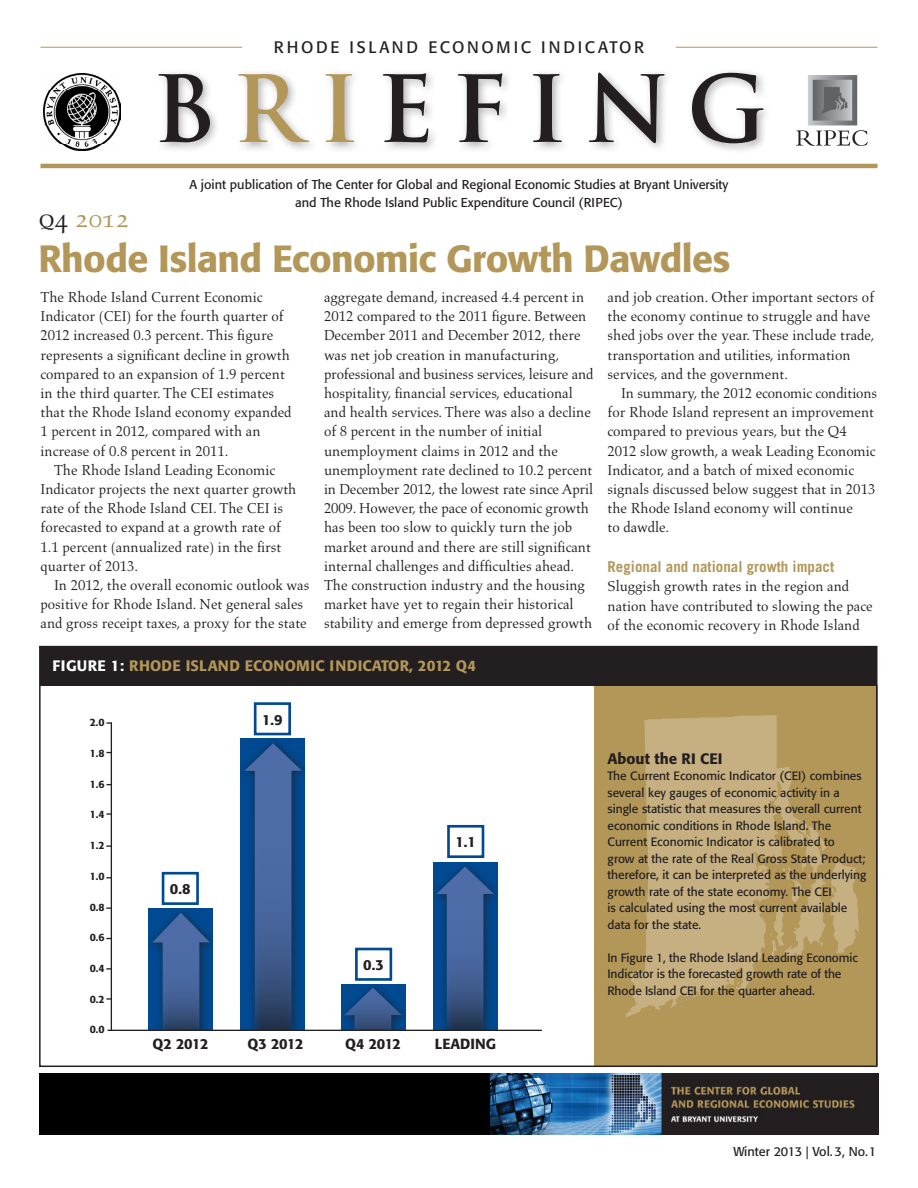
<style>
.page{position:relative;width:918px;height:1188px;background:#fff}
.page>*{position:absolute;margin:0;border:0;box-sizing:border-box;transform-origin:0 0}
.t1{font:700 90px "Trajan Pro";letter-spacing:.2em;color:#231f20}
.t2{font:500 37.5px "Formata";letter-spacing:-.015em;color:#b39759}
.t3{font:27px "Aldus Roman SC";color:#b39759}
.t4{font:16.5px "Formata";letter-spacing:.16em;color:#231f20}
.t5{font:500 15px "Formata";letter-spacing:.015em;color:#b39759}
.body_-_no_indent{font:700 15px "Trade Gothic";color:#b39759}
.t6{font:500 15px "Formata";color:#231f20}
.body_-_no_indent-2{font:14.7px/19.2px "Aldus";color:#231f20}
.t7{font:500 14.55px "Formata";letter-spacing:-.01em;color:#231f20}
.t8{font:12.75px "Formata";color:#231f20}
.t9{font:12px/16.5px "Formata";color:#231f20}
.t10{font:500 10.5px "Formata";color:#231f20}
.s1{color:#b39759}
.s2{color:#231f20}
.s3{color:#fff}
</style>
<div class="page">
<div style="left:339px;top:982px;width:71px;height:72px;background:#231f20;opacity:.75"></div>
<svg style="left:344px;top:988px;width:58px;height:42px;background:#245088"></svg>
<div style="left:431px;top:861px;width:71px;height:179px;background:#231f20;opacity:.75"></div>
<svg style="left:436px;top:867px;width:58px;height:163px;background:#2a548d"></svg>
<div style="left:239px;top:738px;width:72px;height:305px;background:#231f20;opacity:.75"></div>
<svg style="left:244px;top:743px;width:58px;height:287px;background:#2b558e"></svg>
<div style="left:147px;top:907px;width:71px;height:138px;background:#231f20;opacity:.75"></div>
<svg style="left:152px;top:913px;width:58px;height:117px;background:#2a558f"></svg>
<svg style="left:594px;top:686px;width:281px;height:378px;background:#b59a5e"></svg>
<img style="left:626px;top:715px;width:128px;height:303px">
<div style="left:154px;top:68px;width:620px;height:87px;background:#231f20;opacity:.35"></div>
<img style="left:44px;top:73px;width:77px;height:77px">
<hr style="left:40px;top:47px;width:202px;height:1px;background:#b39759">
<hr style="left:40px;top:164px;width:838px;height:4px;background:#b39759">
<hr style="left:676px;top:47px;width:201px;height:1px;background:#b39759">
<img style="left:797px;top:76px;width:71px;height:70px">
<div style="left:40px;top:647px;width:838px;height:39px;background:#231f20"></div>
<hr style="left:111px;top:722px;width:1px;height:308px;background:#231f20">
<div style="left:254px;top:702px;width:37px;height:33px;border:3px solid #014990"></div>
<div style="left:162px;top:872px;width:37px;height:33px;border:3px solid #014990"></div>
<div style="left:146px;top:1031px;width:368px;height:26px;background:#fff"></div>
<hr style="left:108px;top:1030px;width:434px;height:1px;background:#231f20">
<img style="left:490px;top:1073px;width:387px;height:62px">
<div style="left:355px;top:948px;width:37px;height:33px;border:3px solid #014990"></div>
<div style="left:447px;top:825px;width:37px;height:33px;border:3px solid #014990"></div>
<div style="left:40px;top:1073px;width:450px;height:62px;background:#000"></div>
<p class="t4" style="left:274px;top:37px;width:372px">RHODE ISLAND ECONOMIC INDICATOR</p>
<p class="t1" style="left:153px;top:53px;width:616px">B<span class="s1">RI</span>EFING</p>
<p class="t8" style="left:190px;top:177px;width:540px">A joint publication of The Center for Global and Regional Economic Studies at Bryant University</p>
<p class="t8" style="left:295px;top:194px;width:329px">and The Rhode Island Public Expenditure Council (RIPEC)</p>
<p class="t3" style="left:38px;top:203px;width:92px"><span class="s2">q4</span> 2012</p>
<p class="t2" style="left:38px;top:236px;width:694px">Rhode Island Economic Growth Dawdles</p>
<p class="body_-_no_indent-2" style="left:40px;top:288px;width:253px">The Rhode Island Current Economic Indicator (CEI) for the fourth quarter of 2012 increased 0.3 percent. This figure represents a significant decline in growth compared to an expansion of 1.9 percent in the third quarter. The CEI estimates that the Rhode Island economy expanded 1 percent in 2012, compared with an increase of 0.8 percent in 2011.</p>
<p class="body_-_no_indent-2" style="left:40px;top:461px;width:258px;text-indent:14px">The Rhode Island Leading Economic Indicator projects the next quarter growth rate of the Rhode Island CEI. The CEI is forecasted to expand at a growth rate of 1.1 percent (annualized rate) in the first quarter of 2013.</p>
<p class="body_-_no_indent-2" style="left:40px;top:576px;width:270px;text-indent:14px">In 2012, the overall economic outlook was positive for Rhode Island. Net general sales and gross receipt taxes, a proxy for the state</p>
<p class="body_-_no_indent-2" style="left:324px;top:288px;width:271px">aggregate demand, increased 4.4 percent in 2012 compared to the 2011 figure. Between December 2011 and December 2012, there was net job creation in manufacturing, professional and business services, leisure and hospitality, financial services, educational and health services. There was also a decline of 8 percent in the number of initial unemployment claims in 2012 and the unemployment rate declined to 10.2 percent in December 2012, the lowest rate since April 2009. However, the pace of economic growth has been too slow to quickly turn the job market around and there are still significant internal challenges and difficulties ahead.<br>The construction industry and the housing market have yet to regain their historical stability and emerge from depressed growth</p>
<p class="body_-_no_indent-2" style="left:608px;top:288px;width:268px">and job creation. Other important sectors of the economy continue to struggle and have shed jobs over the year. These include trade, transportation and utilities, information services, and the government.</p>
<p class="body_-_no_indent-2" style="left:608px;top:384px;width:271px;text-indent:14px">In summary, the 2012 economic conditions for Rhode Island represent an improvement compared to previous years, but the Q4<br>2012 slow growth, a weak Leading Economic Indicator, and a batch of mixed economic signals discussed below suggest that in 2013 the Rhode Island economy will continue<br>to dawdle.</p>
<p class="body_-_no_indent" style="left:608px;top:558px;width:228px">Regional and national growth impact</p>
<p class="body_-_no_indent-2" style="left:608px;top:577px;width:267px">Sluggish growth rates in the region and nation have contributed to slowing the pace of the economic recovery in Rhode Island</p>
<p class="t5" style="left:52px;top:656px;width:425px"><span class="s3">FIGURE 1:</span> RHODE ISLAND ECONOMIC INDICATOR, 2012 Q4</p>
<p class="t10" style="left:90px;top:716px;width:17px">2.0</p>
<p class="t10" style="left:90px;top:747px;width:17px">1.8</p>
<p class="t10" style="left:90px;top:777px;width:17px">1.6</p>
<p class="t10" style="left:90px;top:808px;width:17px">1.4</p>
<p class="t10" style="left:90px;top:839px;width:17px">1.2</p>
<p class="t10" style="left:90px;top:870px;width:17px">1.0</p>
<p class="t10" style="left:90px;top:900px;width:17px">0.8</p>
<p class="t10" style="left:90px;top:931px;width:17px">0.6</p>
<p class="t10" style="left:90px;top:962px;width:17px">0.4</p>
<p class="t10" style="left:90px;top:993px;width:17px">0.2</p>
<p class="t10" style="left:90px;top:1023px;width:17px">0.0</p>
<p class="t7" style="left:170px;top:880px;width:22px">0.8</p>
<p class="t7" style="left:262px;top:711px;width:22px">1.9</p>
<p class="t7" style="left:363px;top:956px;width:22px">0.3</p>
<p class="t7" style="left:455px;top:833px;width:22px">1.1</p>
<p class="t7" style="left:153px;top:1035px;width:57px">Q2 2012</p>
<p class="t7" style="left:248px;top:1035px;width:57px">Q3 2012</p>
<p class="t7" style="left:345px;top:1035px;width:57px">Q4 2012</p>
<p class="t7" style="left:435px;top:1035px;width:63px">LEADING</p>
<p class="t6" style="left:608px;top:749px;width:117px">About the RI CEI</p>
<p class="t9" style="left:608px;top:768px;width:256px">The Current Economic Indicator (CEI) combines several key gauges of economic activity in a single statistic that measures the overall current economic conditions in Rhode Island. The Current Economic Indicator is calibrated to</p>
<p class="t9" style="left:608px;top:850px;width:261px">grow at the rate of the Real Gross State Product; therefore, it can be interpreted as the underlying growth rate of the state economy. The CEI<br>is calculated using the most current available data for the state.</p>
<p class="t9" style="left:608px;top:949px;width:252px">In Figure 1, the Rhode Island Leading Economic</p>
<p class="t9" style="left:608px;top:966px;width:235px">Indicator is the forecasted growth rate of the<br>Rhode Island CEI for the quarter ahead.</p>
<p class="t8" style="left:733px;top:1144px;width:144px">Winter 2013 | Vol. 3, No. 1</p>
</div>
